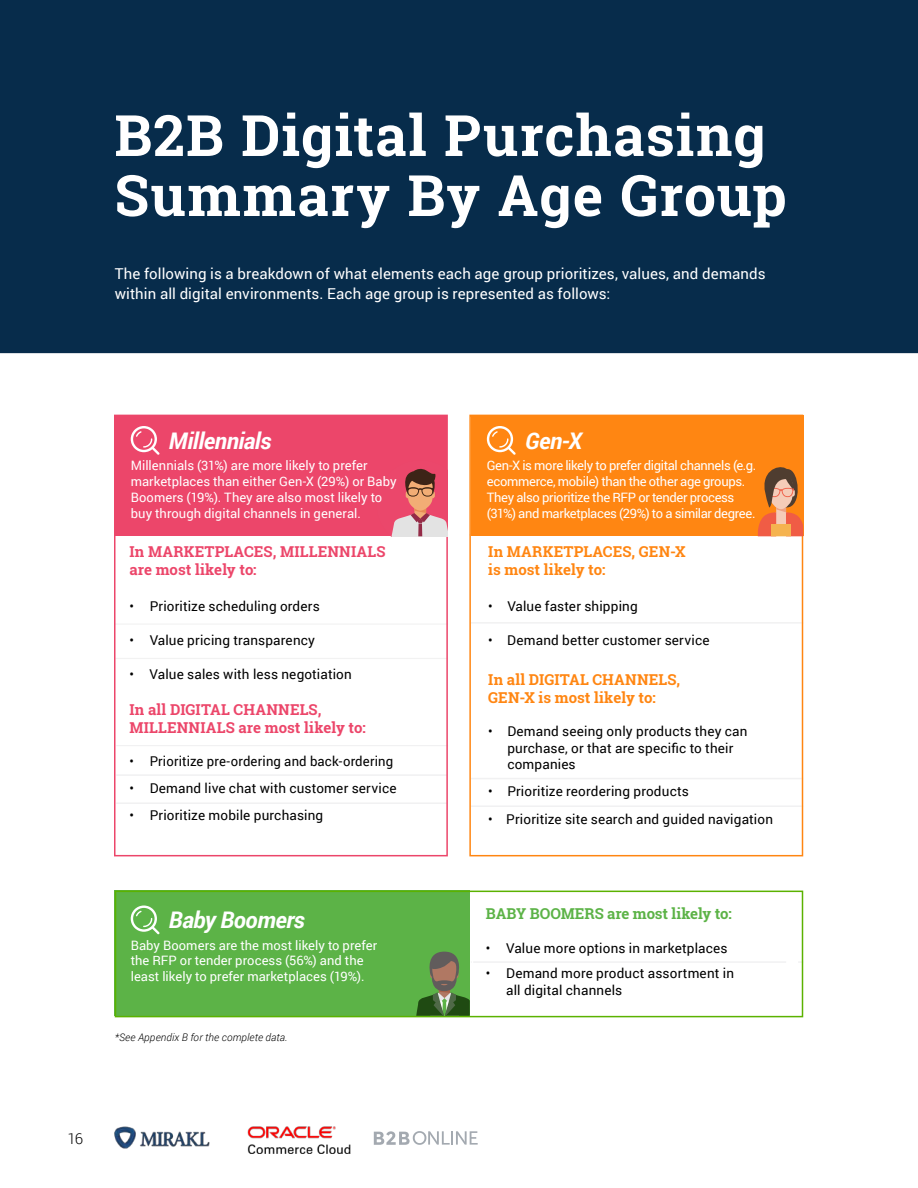
<style>
.page{position:relative;width:918px;height:1188px;background:#fff}
.page>*{position:absolute;margin:0;border:0;box-sizing:border-box;transform-origin:0 0}
.t1{font:700 57px/60px "Roboto Slab";letter-spacing:.02em;color:#fff}
.t2{font:italic 700 22.95px "Roboto";letter-spacing:-.02em;color:#fff}
.t3{font:15px/19.5px "Roboto";letter-spacing:.005em;color:#fff}
.t4{font:700 15px/18px "Roboto Slab";letter-spacing:.01em;color:#ec466a}
.t5{font:700 15px/18px "Roboto Slab";letter-spacing:.005em;color:#ff8612}
.t6{font:700 15px "Roboto Slab";letter-spacing:-.005em;color:#5cb347}
.t7{font:300 15px "Roboto";color:#000}
.t8{font:13.5px/16.5px "Roboto";letter-spacing:.015em;color:#000}
.t9{font:12.9px/15.9px "Roboto";letter-spacing:-.005em;color:#fff}
.t10{font:12.9px/15.9px "Roboto";letter-spacing:-.025em;color:#fff}
.t11{font:italic 300 10.5px "Roboto";letter-spacing:.015em;color:#000}
</style>
<div class="page">
<img style="left:247px;top:1126px;width:104px;height:28px">
<img style="left:114px;top:1126px;width:96px;height:23px">
<svg style="left:374px;top:1131px;width:104px;height:14px"></svg>
<hr style="left:115px;top:774px;width:332px;height:2px;background:#f1f1f2">
<hr style="left:115px;top:802px;width:332px;height:2px;background:#f1f1f2">
<hr style="left:471px;top:778px;width:332px;height:1px;background:#f1f1f2">
<hr style="left:471px;top:806px;width:332px;height:1px;background:#f1f1f2">
<hr style="left:471px;top:961px;width:332px;height:2px;background:#f1f1f2">
<hr style="left:471px;top:622px;width:332px;height:2px;background:#f1f1f2">
<div style="left:0;top:0;width:918px;height:353px;background:#072c4b"></div>
<hr style="left:116px;top:745px;width:337px;height:1px;background:#f1f1f2">
<hr style="left:116px;top:658px;width:337px;height:1px;background:#f2f2f2">
<hr style="left:115px;top:624px;width:338px;height:1px;background:#f2f2f2">
<div style="left:448px;top:533px;width:21px;height:447px;background:#fff"></div>
<div style="left:114px;top:415px;width:334px;height:441px;border:2px solid #ec466a"></div>
<div style="left:469px;top:415px;width:334px;height:441px;border:2px solid #ff8612"></div>
<div style="left:115px;top:891px;width:355px;height:125px;background:#5cb347"></div>
<svg style="left:416px;top:952px;width:54px;height:62px"></svg>
<svg style="left:131px;top:906px;width:29px;height:28px"></svg>
<hr style="left:472px;top:932px;width:1px;height:76px;background:#fff">
<div style="left:786px;top:932px;width:12px;height:76px;background:#fff"></div>
<div style="left:115px;top:891px;width:688px;height:126px;border:2px solid #5bb200"></div>
<div style="left:115px;top:415px;width:332px;height:121px;background:#ec466a"></div>
<svg style="left:391px;top:468px;width:56px;height:68px"></svg>
<div style="left:471px;top:415px;width:332px;height:121px;background:#ff8612"></div>
<svg style="left:758px;top:467px;width:45px;height:69px"></svg>
<div style="left:771px;top:524px;width:20px;height:12px;background:#f5b34f"></div>
<svg style="left:131px;top:426px;width:29px;height:29px"></svg>
<svg style="left:487px;top:426px;width:29px;height:29px"></svg>
<h1 class="t1" style="left:114px;top:105px;width:674px">B2B Digital Purchasing<br>Summary By Age Group</h1>
<p class="t3" style="left:115px;top:264px;width:652px">The following is a breakdown of what elements each age group prioritizes, values, and demands within all digital environments. Each age group is represented as follows:</p>
<h2 class="t2" style="left:169px;top:424px;width:104px">Millennials</h2>
<p class="t9" style="left:131px;top:457px;width:267px">Millennials (31%) are more likely to prefer marketplaces than either Gen-X (29%) or Baby Boomers (19%). They are also most likely to buy through digital channels in general.</p>
<h2 class="t2" style="left:525px;top:424px;width:59px">Gen-X</h2>
<p class="t10" style="left:487px;top:457px;width:271px">Gen-X is more likely to prefer digital channels (e.g. ecommerce, mobile) than the other age groups.<br>They also prioritize the RFP or tender process (31%) and marketplaces (29%) to a similar degree.</p>
<p class="t4" style="left:129px;top:543px;width:258px">In MARKETPLACES, MILLENNIALS are most likely to:</p>
<p class="t5" style="left:488px;top:543px;width:199px">In MARKETPLACES, GEN-X is most likely to:</p>
<p class="t8" style="left:129px;top:597px;width:192px">• Prioritize scheduling orders</p>
<p class="t8" style="left:488px;top:597px;width:151px">• Value faster shipping</p>
<p class="t8" style="left:129px;top:631px;width:187px">• Value pricing transparency</p>
<p class="t8" style="left:488px;top:631px;width:223px">• Demand better customer service</p>
<p class="t8" style="left:129px;top:666px;width:224px">• Value sales with less negotiation</p>
<p class="t4" style="left:129px;top:701px;width:238px">In all DIGITAL CHANNELS,<br>MILLENNIALS are most likely to:</p>
<p class="t8" style="left:129px;top:753px;width:265px">• Prioritize pre-ordering and back-ordering</p>
<p class="t8" style="left:129px;top:780px;width:269px">• Demand live chat with customer service</p>
<p class="t8" style="left:129px;top:806px;width:195px">• Prioritize mobile purchasing</p>
<p class="t5" style="left:488px;top:670px;width:194px">In all DIGITAL CHANNELS,<br>GEN-X is most likely to:</p>
<p class="t8" style="left:507px;top:723px;width:242px;text-indent:-19px">• Demand seeing only products they can purchase, or that are specific to their companies</p>
<p class="t8" style="left:488px;top:783px;width:202px">• Prioritize reordering products</p>
<p class="t8" style="left:488px;top:810px;width:286px">• Prioritize site search and guided navigation</p>
<h2 class="t2" style="left:169px;top:904px;width:137px">Baby Boomers</h2>
<p class="t9" style="left:131px;top:937px;width:248px">Baby Boomers are the most likely to prefer the RFP or tender process (56%) and the least likely to prefer marketplaces (19%).</p>
<p class="t11" style="left:115px;top:1030px;width:174px">*See Appendix B for the complete data.</p>
<p class="t6" style="left:486px;top:903px;width:247px">BABY BOOMERS are most likely to:</p>
<p class="t8" style="left:486px;top:940px;width:243px">• Value more options in marketplaces</p>
<p class="t8" style="left:506px;top:965px;width:229px;text-indent:-20px">• Demand more product assortment in all digital channels</p>
<p class="t7" style="left:68px;top:1128px;width:17px">16</p>
</div>
